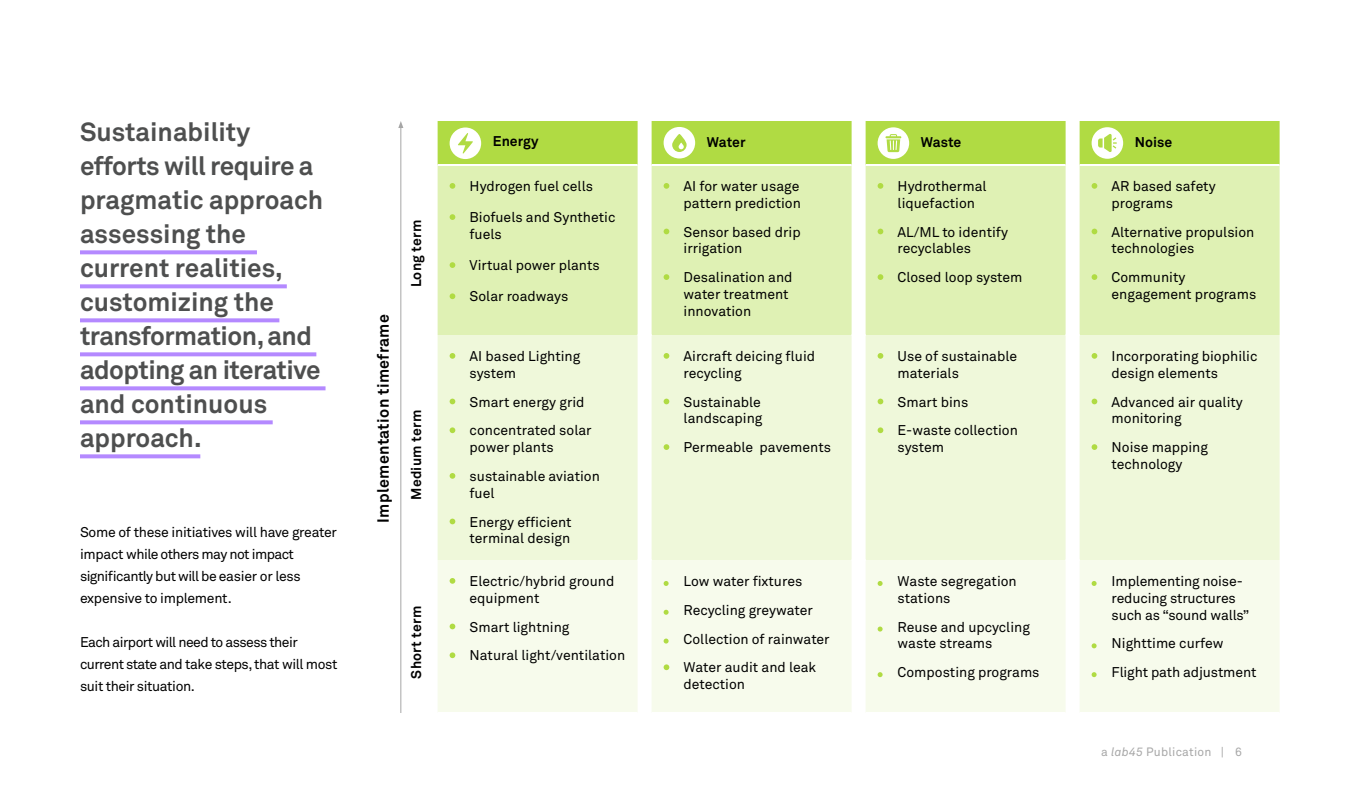
<style>
.page{position:relative;width:1360px;height:800px;background:#fff}
.page>*{position:absolute;margin:0;border:0;box-sizing:border-box;transform-origin:0 0}
.Blurb{font:700 26px/34px "Wipro Akkurat";color:#4e4f4f}
.Subhead_2{font:700 16px "Wipro Akkurat";letter-spacing:.02em;color:#000}
.Table_Copy{font:14px/16.8px "Wipro Akkurat";color:#000}
.Bodycopy{font:14px/22px "Wipro Akkurat";letter-spacing:-.03em;color:#000}
.Bodycopy-2{font:700 14px "Wipro Akkurat";letter-spacing:.02em;color:#000}
.Table_Copy-2{font:700 14px "Wipro Akkurat";color:#000}
.t1{font:12px "Wipro Akkurat";letter-spacing:.02em;color:#a7a7a7}
.s1{font-style:italic}
</style>
<div class="page">
<div style="left:438px;top:165px;width:842px;height:170px;background:#dff1b4"></div>
<div style="left:438px;top:335px;width:842px;height:225px;background:#eff8da"></div>
<div style="left:438px;top:560px;width:842px;height:152px;background:#f7fbec"></div>
<svg style="left:638px;top:334px;width:14px;height:2px"></svg>
<svg style="left:852px;top:334px;width:14px;height:2px"></svg>
<svg style="left:1066px;top:334px;width:14px;height:2px"></svg>
<svg style="left:638px;top:559px;width:14px;height:2px"></svg>
<svg style="left:852px;top:559px;width:14px;height:2px"></svg>
<svg style="left:1066px;top:559px;width:14px;height:2px"></svg>
<hr style="left:1080px;top:164px;width:200px;height:2px;background:#fff">
<hr style="left:866px;top:164px;width:200px;height:2px;background:#fff">
<hr style="left:652px;top:164px;width:200px;height:2px;background:#fff">
<hr style="left:438px;top:164px;width:200px;height:2px;background:#fff">
<svg style="left:438px;top:121px;width:842px;height:44px;background:#bbe05d"></svg>
<svg style="left:450px;top:183px;width:5px;height:6px"></svg>
<svg style="left:450px;top:214px;width:5px;height:6px"></svg>
<svg style="left:450px;top:262px;width:5px;height:6px"></svg>
<svg style="left:450px;top:293px;width:5px;height:6px"></svg>
<svg style="left:664px;top:183px;width:5px;height:6px"></svg>
<svg style="left:664px;top:229px;width:5px;height:5px"></svg>
<svg style="left:664px;top:274px;width:5px;height:6px"></svg>
<svg style="left:878px;top:183px;width:5px;height:6px"></svg>
<svg style="left:878px;top:229px;width:5px;height:5px"></svg>
<svg style="left:878px;top:274px;width:5px;height:6px"></svg>
<svg style="left:1092px;top:183px;width:5px;height:6px"></svg>
<svg style="left:1092px;top:229px;width:5px;height:5px"></svg>
<svg style="left:1092px;top:274px;width:5px;height:6px"></svg>
<svg style="left:450px;top:353px;width:5px;height:6px"></svg>
<svg style="left:450px;top:399px;width:5px;height:5px"></svg>
<svg style="left:450px;top:427px;width:5px;height:6px"></svg>
<svg style="left:450px;top:473px;width:5px;height:6px"></svg>
<svg style="left:450px;top:519px;width:5px;height:5px"></svg>
<svg style="left:664px;top:353px;width:5px;height:6px"></svg>
<svg style="left:664px;top:399px;width:5px;height:5px"></svg>
<svg style="left:664px;top:444px;width:5px;height:6px"></svg>
<svg style="left:878px;top:353px;width:5px;height:6px"></svg>
<svg style="left:878px;top:399px;width:5px;height:5px"></svg>
<svg style="left:878px;top:427px;width:5px;height:6px"></svg>
<svg style="left:1092px;top:353px;width:5px;height:6px"></svg>
<svg style="left:1092px;top:399px;width:5px;height:5px"></svg>
<svg style="left:1092px;top:444px;width:5px;height:6px"></svg>
<svg style="left:450px;top:578px;width:5px;height:6px"></svg>
<svg style="left:450px;top:624px;width:5px;height:5px"></svg>
<svg style="left:450px;top:652px;width:5px;height:6px"></svg>
<svg style="left:664px;top:581px;width:5px;height:5px"></svg>
<svg style="left:664px;top:610px;width:5px;height:5px"></svg>
<svg style="left:664px;top:639px;width:5px;height:5px"></svg>
<svg style="left:664px;top:664px;width:5px;height:6px"></svg>
<svg style="left:878px;top:581px;width:5px;height:5px"></svg>
<svg style="left:878px;top:627px;width:5px;height:5px"></svg>
<svg style="left:878px;top:672px;width:5px;height:5px"></svg>
<svg style="left:1092px;top:581px;width:5px;height:5px"></svg>
<svg style="left:1092px;top:643px;width:5px;height:5px"></svg>
<svg style="left:1092px;top:672px;width:5px;height:5px"></svg>
<hr style="left:400px;top:126px;width:1px;height:587px;background:#a6a6a6">
<svg style="left:398px;top:121px;width:5px;height:7px"></svg>
<svg style="left:80px;top:250px;width:177px;height:4px"></svg>
<svg style="left:80px;top:284px;width:207px;height:4px"></svg>
<svg style="left:80px;top:318px;width:199px;height:4px"></svg>
<svg style="left:80px;top:352px;width:236px;height:4px"></svg>
<svg style="left:80px;top:386px;width:246px;height:4px"></svg>
<svg style="left:80px;top:420px;width:193px;height:4px"></svg>
<svg style="left:80px;top:454px;width:120px;height:4px"></svg>
<p class="Blurb" style="left:80px;top:115px;width:245px">Sustainability efforts will require a pragmatic approach assessing the current realities, customizing the transformation, and adopting an iterative and continuous approach.</p>
<p class="Bodycopy" style="left:80px;top:521px;width:258px">Some of these initiatives will have greater impact while others may not impact significantly but will be easier or less expensive to implement.</p>
<p class="Bodycopy" style="left:80px;top:631px;width:259px">Each airport will need to assess their current state and take steps, that will most suit their situation.</p>
<p class="Subhead_2" style="left:374px;top:523px;width:210px;rotate:-90deg">Implementation timeframe</p>
<p class="Bodycopy-2" style="left:408px;top:287px;width:69px;rotate:-90deg">Long term</p>
<p class="Bodycopy-2" style="left:408px;top:500px;width:92px;rotate:-90deg">Medium term</p>
<p class="Bodycopy-2" style="left:408px;top:679px;width:75px;rotate:-90deg">Short term</p>
<p class="Table_Copy-2" style="left:493px;top:133px;width:47px">Energy</p>
<p class="Table_Copy-2" style="left:707px;top:133px;width:40px">Water</p>
<p class="Table_Copy-2" style="left:921px;top:133px;width:42px">Waste</p>
<p class="Table_Copy-2" style="left:1135px;top:133px;width:39px">Noise</p>
<p class="Table_Copy" style="left:470px;top:178px;width:125px">Hydrogen fuel cells</p>
<p class="Table_Copy" style="left:470px;top:209px;width:147px">Biofuels and Synthetic fuels</p>
<p class="Table_Copy" style="left:470px;top:257px;width:132px">Virtual power plants</p>
<p class="Table_Copy" style="left:470px;top:288px;width:100px">Solar roadways</p>
<p class="Table_Copy" style="left:684px;top:178px;width:119px">AI for water usage pattern prediction</p>
<p class="Table_Copy" style="left:684px;top:223px;width:119px">Sensor based drip irrigation</p>
<p class="Table_Copy" style="left:684px;top:269px;width:110px">Desalination and water treatment innovation</p>
<p class="Table_Copy" style="left:1112px;top:178px;width:106px">AR based safety programs</p>
<p class="Table_Copy" style="left:1112px;top:223px;width:144px">Alternative propulsion technologies</p>
<p class="Table_Copy" style="left:1112px;top:269px;width:146px">Community engagement programs</p>
<p class="Table_Copy" style="left:898px;top:178px;width:90px">Hydrothermal liquefaction</p>
<p class="Table_Copy" style="left:898px;top:223px;width:112px">AL/ML to identify recyclables</p>
<p class="Table_Copy" style="left:898px;top:269px;width:126px">Closed loop system</p>
<p class="Table_Copy" style="left:470px;top:348px;width:112px">AI based Lighting system</p>
<p class="Table_Copy" style="left:470px;top:393px;width:116px">Smart energy grid</p>
<p class="Table_Copy" style="left:470px;top:422px;width:124px">concentrated solar power plants</p>
<p class="Table_Copy" style="left:470px;top:468px;width:132px">sustainable aviation fuel</p>
<p class="Table_Copy" style="left:470px;top:513px;width:104px">Energy efficient terminal design</p>
<p class="Table_Copy" style="left:470px;top:573px;width:146px">Electric/hybrid ground equipment</p>
<p class="Table_Copy" style="left:470px;top:618px;width:101px">Smart lightning</p>
<p class="Table_Copy" style="left:470px;top:647px;width:157px">Natural light/ventilation</p>
<p class="Table_Copy" style="left:684px;top:348px;width:133px">Aircraft deicing fluid recycling</p>
<p class="Table_Copy" style="left:684px;top:393px;width:80px">Sustainable landscaping</p>
<p class="Table_Copy" style="left:684px;top:439px;width:149px">Permeable pavements</p>
<p class="Table_Copy" style="left:684px;top:573px;width:120px">Low water fixtures</p>
<p class="Table_Copy" style="left:684px;top:602px;width:131px">Recycling greywater</p>
<p class="Table_Copy" style="left:684px;top:630px;width:148px">Collection of rainwater</p>
<p class="Table_Copy" style="left:684px;top:659px;width:134px">Water audit and leak detection</p>
<p class="Table_Copy" style="left:898px;top:348px;width:121px">Use of sustainable materials</p>
<p class="Table_Copy" style="left:898px;top:393px;width:72px">Smart bins</p>
<p class="Table_Copy" style="left:898px;top:422px;width:122px">E-waste collection system</p>
<p class="Table_Copy" style="left:898px;top:573px;width:121px">Waste segregation stations</p>
<p class="Table_Copy" style="left:898px;top:618px;width:134px">Reuse and upcycling waste streams</p>
<p class="Table_Copy" style="left:898px;top:664px;width:144px">Composting programs</p>
<p class="Table_Copy" style="left:1112px;top:348px;width:147px">Incorporating biophilic design elements</p>
<p class="Table_Copy" style="left:1112px;top:393px;width:133px">Advanced air quality monitoring</p>
<p class="Table_Copy" style="left:1112px;top:439px;width:98px">Noise mapping technology</p>
<p class="Table_Copy" style="left:1112px;top:573px;width:139px">Implementing noise&shy;reducing structures such as “sound walls”</p>
<p class="Table_Copy" style="left:1112px;top:635px;width:114px">Nighttime curfew</p>
<p class="Table_Copy" style="left:1112px;top:664px;width:146px">Flight path adjustment</p>
<p class="t1" style="left:1101px;top:745px;width:142px">a <span class="s1">lab45</span> Publication | 6</p>
</div>
